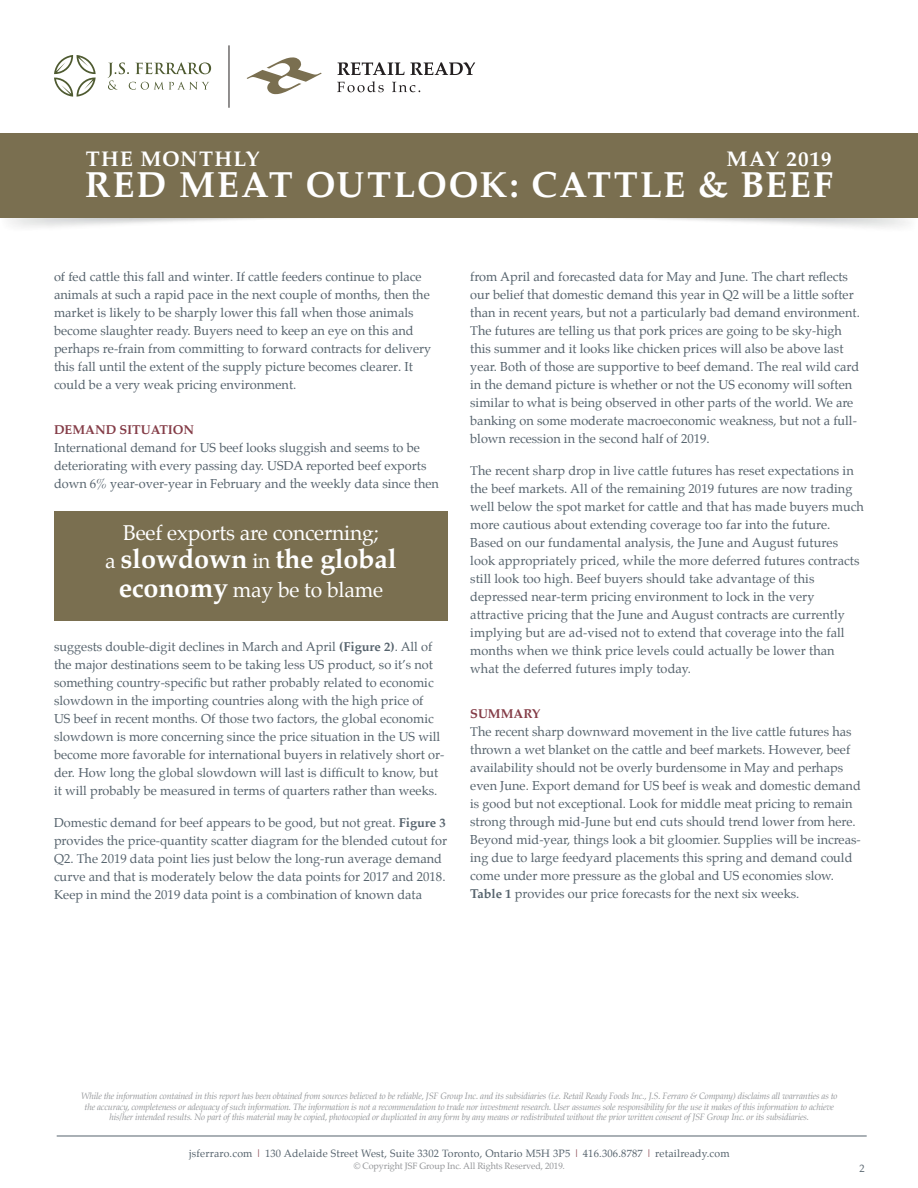
<style>
.page{position:relative;width:918px;height:1188px;background:#fff}
.page>*{position:absolute;margin:0;border:0;box-sizing:border-box;transform-origin:0 0}
.t1{font:700 36px "Palatino";letter-spacing:.045em;color:#fff}
.t2{font:700 27px "Palatino";letter-spacing:-.01em;color:#fff}
.t3{font:21px "Palatino";letter-spacing:-.01em;color:#fff}
.t4{font:700 21px "Palatino";letter-spacing:.065em;color:#fff}
.testo_normale{font:12.75px/18px "Palatino";color:#56636d}
.t5{font:10.5px "Palatino";letter-spacing:.02em;color:#56636d}
.t6{font:italic 9px/10.5px "Palatino";letter-spacing:-.02em;color:#939598;text-align:center}
.t7{font:9px "Palatino";letter-spacing:-.01em;color:#939598}
.s1{font-weight:700;color:#843c47}
.s2{font-weight:400;font-size:21px}
.s3{font-weight:700;font-size:27px}
.s4{font-weight:700}
.s5{color:#843c47}
.s6{font-style:italic}
</style>
<div class="page">
<img style="left:0;top:217px;width:918px;height:11px">
<div style="left:0;top:133px;width:918px;height:84px;background:#7a6f50"></div>
<hr style="left:57px;top:1136px;width:810px;height:1px;background:#56636d">
<div style="left:54px;top:512px;width:394px;height:109px;background:#7a6f50"></div>
<svg style="left:247px;top:57px;width:75px;height:37px"></svg>
<svg style="left:338px;top:62px;width:137px;height:13px"></svg>
<svg style="left:337px;top:81px;width:47px;height:11px"></svg>
<svg style="left:392px;top:82px;width:28px;height:10px"></svg>
<hr style="left:229px;top:45px;width:1px;height:63px;background:#231f20">
<svg style="left:54px;top:55px;width:42px;height:42px"></svg>
<svg style="left:108px;top:62px;width:103px;height:28px"></svg>
<p class="t4" style="left:86px;top:141px;width:175px">THE MONTHLY</p>
<p class="t4" style="left:727px;top:141px;width:107px">MAY 2019</p>
<p class="t1" style="left:85px;top:154px;width:750px">RED MEAT OUTLOOK: CATTLE &amp; BEEF</p>
<p class="testo_normale" style="left:54px;top:268px;width:379px">of fed cattle this fall and winter. If cattle feeders continue to place animals at such a rapid pace in the next couple of months, then the market is likely to be sharply lower this fall when those animals become slaughter ready. Buyers need to keep an eye on this and perhaps re-frain from committing to forward contracts for delivery this fall until the extent of the supply picture becomes clearer. It could be a very weak pricing environment.</p>
<p class="testo_normale" style="left:54px;top:421px;width:386px"><span class="s1">DEMAND SITUATION<br></span>International demand for US beef looks sluggish and seems to be deteriorating with every passing day. USDA reported beef exports down 6% year-over-year in February and the weekly data since then</p>
<p class="t3" style="left:123px;top:515px;width:257px">Beef exports are concerning;</p>
<p class="t2" style="left:105px;top:536px;width:293px"><span class="s2">a</span> slowdown <span class="s2">in</span> the global</p>
<p class="t3" style="left:119px;top:572px;width:266px"><span class="s3">economy</span> may be to blame</p>
<p class="testo_normale" style="left:54px;top:638px;width:392px">suggests double-digit declines in March and April <span class="s4">(Figure 2)</span>. All of the major destinations seem to be taking less US product, so it’s not something country-specific but rather probably related to economic slowdown in the importing countries along with the high price of<br>US beef in recent months. Of those two factors, the global economic slowdown is more concerning since the price situation in the US will become more favorable for international buyers in relatively short or&shy;der. How long the global slowdown will last is difficult to know, but it will probably be measured in terms of quarters rather than weeks.</p>
<p class="testo_normale" style="left:54px;top:814px;width:395px">Domestic demand for beef appears to be good, but not great. <span class="s4">Figure 3 </span>provides the price-quantity scatter diagram for the blended cutout for Q2. The 2019 data point lies just below the long-run average demand curve and that is moderately below the data points for 2017 and 2018.<br>Keep in mind the 2019 data point is a combination of known data</p>
<p class="testo_normale" style="left:470px;top:268px;width:391px">from April and forecasted data for May and June. The chart reflects our belief that domestic demand this year in Q2 will be a little softer than in recent years, but not a particularly bad demand environment.<br>The futures are telling us that pork prices are going to be sky-high this summer and it looks like chicken prices will also be above last year. Both of those are supportive to beef demand. The real wild card in the demand picture is whether or not the US economy will soften similar to what is being observed in other parts of the world. We are banking on some moderate macroeconomic weakness, but not a full&shy;blown recession in the second half of 2019.</p>
<p class="testo_normale" style="left:470px;top:461px;width:395px">The recent sharp drop in live cattle futures has reset expectations in the beef markets. All of the remaining 2019 futures are now trading well below the spot market for cattle and that has made buyers much more cautious about extending coverage too far into the future.<br>Based on our fundamental analysis, the June and August futures look appropriately priced, while the more deferred futures contracts still look too high. Beef buyers should take advantage of this depressed near-term pricing environment to lock in the very attractive pricing that the June and August contracts are currently implying but are ad-vised not to extend that coverage into the fall months when we think price levels could actually be lower than what the deferred futures imply today.</p>
<p class="testo_normale" style="left:470px;top:704px;width:392px"><span class="s1">SUMMARY<br></span>The recent sharp downward movement in the live cattle futures has thrown a wet blanket on the cattle and beef markets. However, beef availability should not be overly burdensome in May and perhaps even June. Export demand for US beef is weak and domestic demand is good but not exceptional. Look for middle meat pricing to remain strong through mid-June but end cuts should trend lower from here.<br>Beyond mid-year, things look a bit gloomier. Supplies will be increas&shy;ing due to large feedyard placements this spring and demand could come under more pressure as the global and US economies slow.<br><span class="s4">Table 1</span> provides our price forecasts for the next six weeks.</p>
<p class="t6" style="left:81px;top:1091px;width:758px">While the information contained in this report has been obtained from sources believed to be reliable, JSF Group Inc. and its subsidiaries (i.e. Retail Ready Foods Inc., J.S. Ferraro &amp; Company) disclaims all warranties as to the accuracy, completeness or adequacy of such information. The information is not a recommendation to trade nor investment research. User assumes sole responsibility for the use it makes of this information to achieve his/her intended results. No part of this material may be copied, photocopied or duplicated in any form by any means or redistributed without the prior written consent of JSF Group Inc. or its subsidiaries.</p>
<p class="t5" style="left:189px;top:1144px;width:542px">jsferraro.com <span class="s5">|</span> 130 Adelaide Street West, Suite 3302 Toronto, Ontario M5H 3P5 <span class="s5">|</span> 416.306.8787 <span class="s5">|</span> retailready.com</p>
<p class="t7" style="left:354px;top:1158px;width:213px">© Copyright JSF Group Inc. All Rights Reserved, 2019<span class="s6">.</span></p>
<p class="t5" style="left:860px;top:1160px;width:7px">2</p>
</div>
